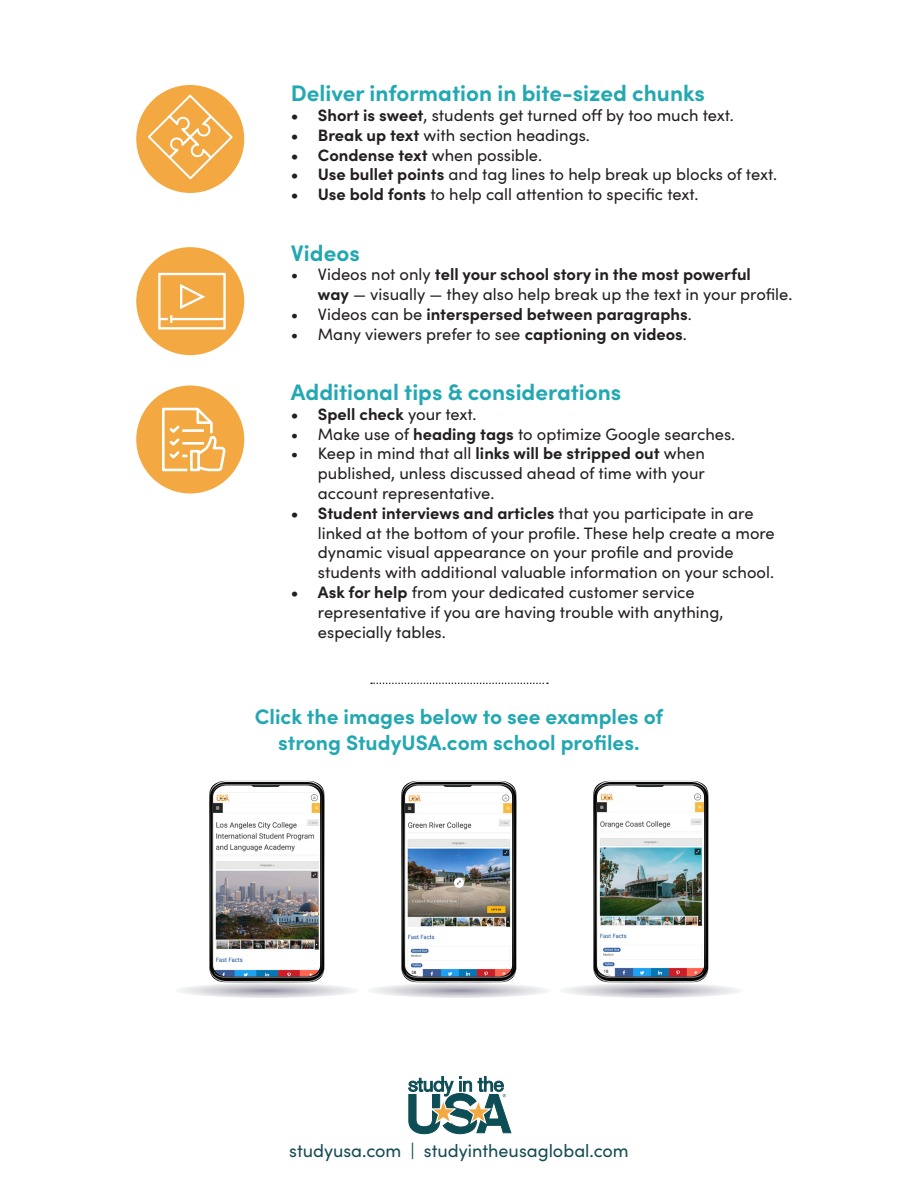
<style>
.page{position:relative;width:918px;height:1188px;background:#fff}
.page>*{position:absolute;margin:0;border:0;box-sizing:border-box;transform-origin:0 0}
.subhead{font:700 22.5px "Sofia Pro";color:#23a8b2}
.subhead-2{font:700 21px/25.2px "Sofia Pro";color:#23a8b2;text-align:center}
.t1{font:18px "Sofia Pro";color:#154c56}
.t2{font:16.5px/19.8px "Sofia Pro";color:#231f20}
.t3{font:700 16.5px "Sofia Pro";color:#231f20}
.s1{font-weight:700}
.s2{font-weight:400}
</style>
<div class="page">
<img style="left:209px;top:781px;width:116px;height:202px">
<img style="left:401px;top:781px;width:116px;height:202px">
<img style="left:593px;top:781px;width:116px;height:202px">
<svg style="left:408px;top:1076px;width:104px;height:58px"></svg>
<div style="left:136px;top:85px;width:108px;height:108px;background:#f3a841;border-radius:50%"></div>
<div style="left:136px;top:247px;width:108px;height:108px;background:#f3a841;border-radius:50%"></div>
<div style="left:136px;top:385px;width:108px;height:108px;background:#f3a841;border-radius:50%"></div>
<svg style="left:162px;top:407px;width:64px;height:65px"></svg>
<svg style="left:148px;top:95px;width:85px;height:84px"></svg>
<svg style="left:158px;top:273px;width:68px;height:57px"></svg>
<svg style="left:371px;top:683px;width:177px;height:1px"></svg>
<p class="subhead" style="left:291px;top:76px;width:415px">Deliver information in bite-sized chunks</p>
<p class="t2" style="left:291px;top:104px;width:444px"><span class="s1">• Short is sweet</span>, students get turned off by too much text.</p>
<p class="t2" style="left:291px;top:124px;width:301px"><span class="s1">• Break up text</span> with section headings.</p>
<p class="t3" style="left:291px;top:142px;width:253px">• Condense text <span class="s2">when possible.</span></p>
<p class="t2" style="left:291px;top:164px;width:488px"><span class="s1">• Use bullet points</span> and tag lines to help break up blocks of text.</p>
<p class="t2" style="left:291px;top:184px;width:409px"><span class="s1">• Use bold fonts</span> to help call attention to specific text.</p>
<p class="subhead" style="left:291px;top:235px;width:70px">Videos</p>
<p class="t2" style="left:318px;top:264px;width:476px;text-indent:-27px">• Videos not only <span class="s1">tell your school story in the most powerful<br>way</span> — visually — they also help break up the text in your profile.</p>
<p class="t3" style="left:291px;top:301px;width:402px"><span class="s2">• Videos can be</span> interspersed between paragraphs<span class="s2">.</span></p>
<p class="t2" style="left:291px;top:323px;width:398px">• Many viewers prefer to see <span class="s1">captioning on videos</span>.</p>
<p class="subhead" style="left:291px;top:375px;width:332px">Additional tips &amp; considerations</p>
<p class="t3" style="left:291px;top:401px;width:187px">• Spell check <span class="s2">your text.</span></p>
<p class="t2" style="left:291px;top:423px;width:446px">• Make use of <span class="s1">heading tags</span> to optimize Google searches.</p>
<p class="t2" style="left:318px;top:443px;width:389px;text-align:justify;text-indent:-27px">• Keep in mind that all <span class="s1">links will be stripped out</span> when published, unless discussed ahead of time with your account representative.</p>
<p class="t2" style="left:318px;top:502px;width:458px;text-indent:-27px"><span class="s1">• Student interviews and articles</span> that you participate in are linked at the bottom of your profile. These help create a more dynamic visual appearance on your profile and provide students with additional valuable information on your school.</p>
<p class="t2" style="left:318px;top:581px;width:407px;text-indent:-27px"><span class="s1">• Ask for help</span> from your dedicated customer service representative if you are having trouble with anything, especially tables.</p>
<p class="subhead-2" style="left:255px;top:703px;width:410px">Click the images below to see examples of strong StudyUSA.com school profiles.</p>
<p class="t1" style="left:289px;top:1137px;width:341px">studyusa.com | studyintheusaglobal.com</p>
</div>
